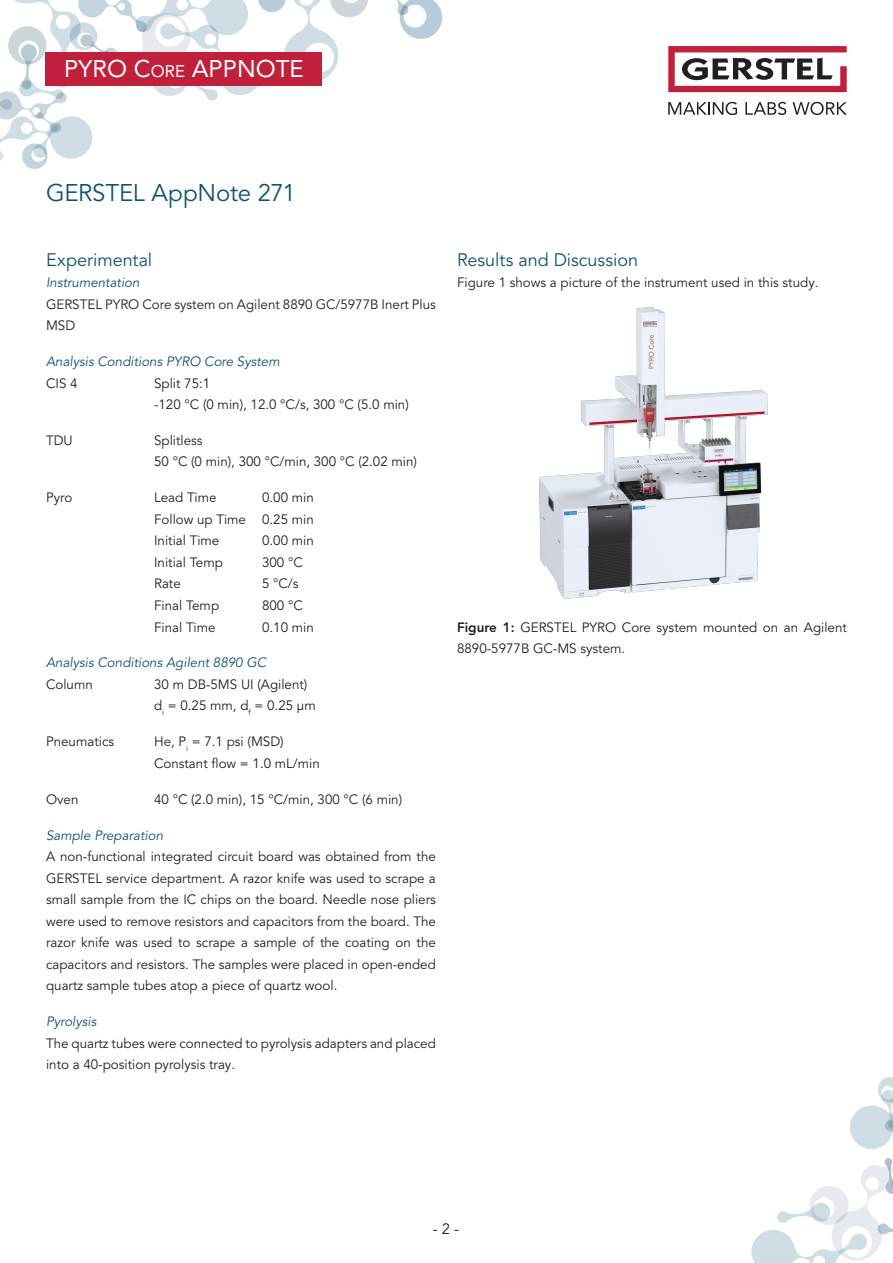
<style>
.page{position:relative;width:893px;height:1263px;background:#fff}
.page>*{position:absolute;margin:0;border:0;box-sizing:border-box;transform-origin:0 0}
.Authors{font:24px "Avenir LT Pro";letter-spacing:-.01em;color:#0f5374}
.t1{font:24px "Avenir LT Pro";color:#fff}
.t2{font:18px "Avenir LT Pro";color:#0f5374}
.t3{font:15px "Avenir LT Pro";color:#231f20}
.t4{font:13.5px/21.6px "Avenir LT Pro";color:#231f20}
.t5{font:italic 13.5px "Avenir LT Pro";color:#0f5374}
.s1{font-style:inherit}
.s2{font-size:16.8px}
.s3{font-weight:800}
</style>
<div class="page">
<svg style="left:0;top:0;width:368px;height:169px"></svg>
<svg style="left:397px;top:0;width:46px;height:39px"></svg>
<svg style="left:751px;top:1077px;width:142px;height:186px"></svg>
<div style="left:45px;top:52px;width:277px;height:34px;background:#c0203b"></div>
<img style="left:539px;top:308px;width:228px;height:291px">
<svg style="left:668px;top:102px;width:69px;height:13px"></svg>
<svg style="left:745px;top:102px;width:41px;height:13px"></svg>
<svg style="left:793px;top:102px;width:54px;height:13px"></svg>
<svg style="left:668px;top:46px;width:179px;height:46px"></svg>
<h1 class="t1" style="left:64px;top:54px;width:241px"><span class="s1">PYRO C</span><span class="s2">OR E</span> APPNOTE</h1>
<p class="Authors" style="left:46px;top:178px;width:251px">GERSTEL AppNote 271</p>
<p class="t2" style="left:46px;top:249px;width:108px">Experimental</p>
<p class="t5" style="left:46px;top:274px;width:95px">Instrumentation</p>
<p class="t4" style="left:46px;top:293px;width:391px">GERSTEL PYRO Core system on Agilent 8890 GC/5977B Inert Plus<br>MSD</p>
<p class="t5" style="left:46px;top:353px;width:235px">Analysis Conditions PYRO Core System</p>
<p class="t4" style="left:46px;top:372px;width:33px">CIS 4</p>
<p class="t4" style="left:154px;top:372px;width:256px">Split 75:1<br>-120 °C (0 min), 12.0 °C/s, 300 °C (5.0 min)</p>
<p class="t4" style="left:46px;top:430px;width:28px">TDU</p>
<p class="t4" style="left:154px;top:430px;width:264px">Splitless<br>50 °C (0 min), 300 °C/min, 300 °C (2.02 min)</p>
<p class="t4" style="left:46px;top:487px;width:28px">Pyro</p>
<p class="t4" style="left:154px;top:487px;width:64px">Lead Time</p>
<p class="t4" style="left:154px;top:487px;width:161px;text-align:justify;text-indent:108px">0.00 min Follow up Time 0.25 min Initial Time</p>
<p class="t4" style="left:262px;top:530px;width:53px">0.00 min</p>
<p class="t4" style="left:154px;top:552px;width:70px">Initial Temp</p>
<p class="t4" style="left:262px;top:552px;width:42px">300 °C</p>
<p class="t4" style="left:154px;top:573px;width:28px">Rate</p>
<p class="t4" style="left:262px;top:573px;width:38px">5 °C/s</p>
<p class="t4" style="left:154px;top:595px;width:67px">Final Temp</p>
<p class="t4" style="left:262px;top:595px;width:42px">800 °C</p>
<p class="t4" style="left:154px;top:616px;width:63px">Final Time</p>
<p class="t4" style="left:262px;top:616px;width:53px">0.10 min</p>
<p class="t5" style="left:46px;top:655px;width:222px">Analysis Conditions Agilent 8890 GC</p>
<p class="t4" style="left:46px;top:674px;width:48px">Column</p>
<p class="t4" style="left:154px;top:674px;width:163px">30 m DB-5MS UI (Agilent) d<sub>i</sub> = 0.25 mm, d<sub>f</sub> = 0.25 µm</p>
<p class="t4" style="left:46px;top:731px;width:70px">Pneumatics</p>
<p class="t4" style="left:154px;top:731px;width:167px">He, P<sub>i</sub> = 7.1 psi (MSD)<br>Constant flow = 1.0 mL/min</p>
<p class="t4" style="left:46px;top:788px;width:34px">Oven</p>
<p class="t4" style="left:154px;top:788px;width:250px">40 °C (2.0 min), 15 °C/min, 300 °C (6 min)</p>
<p class="t5" style="left:46px;top:827px;width:119px">Sample Preparation</p>
<p class="t4" style="left:46px;top:846px;width:391px;text-align:justify">A non-functional integrated circuit board was obtained from the GERSTEL service department. A razor knife was used to scrape a small sample from the IC chips on the board. Needle nose pliers were used to remove resistors and capacitors from the board. The razor knife was used to scrape a sample of the coating on the capacitors and resistors. The samples were placed in open-ended quartz sample tubes atop a piece of quartz wool.</p>
<p class="t5" style="left:46px;top:1013px;width:52px">Pyrolysis</p>
<p class="t4" style="left:46px;top:1032px;width:391px">The quartz tubes were connected to pyrolysis adapters and placed into a 40-position pyrolysis tray.</p>
<p class="t2" style="left:457px;top:249px;width:182px">Results and Discussion</p>
<p class="t4" style="left:457px;top:272px;width:363px">Figure 1 shows a picture of the instrument used in this study.</p>
<p class="t4" style="left:457px;top:616px;width:391px"><span class="s3">Figure 1:</span> GERSTEL PYRO Core system mounted on an Agilent<br>8890-5977B GC-MS system.</p>
<p class="t3" style="left:433px;top:1220px;width:28px">- 2 -</p>
</div>
